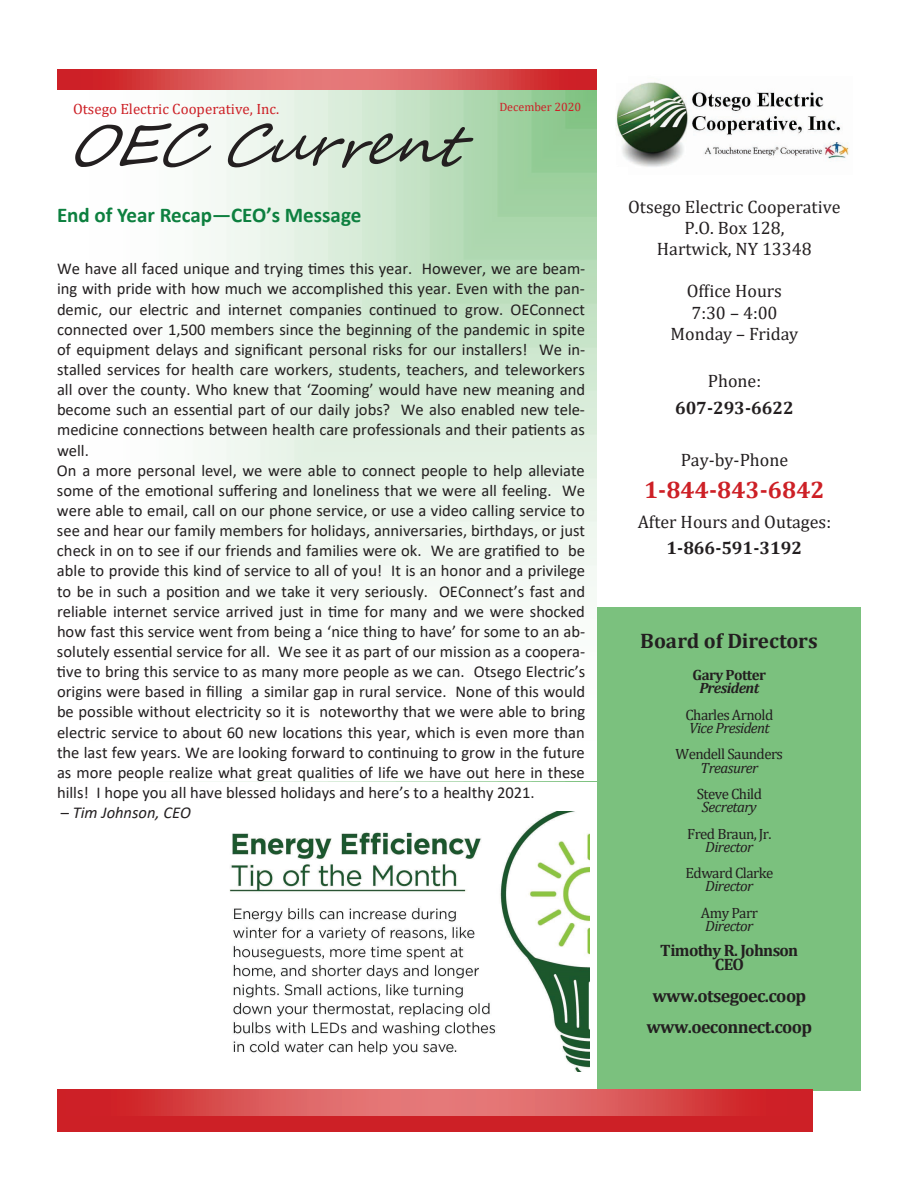
<style>
.page{position:relative;width:918px;height:1188px;background:#fff}
.page>*{position:absolute;margin:0;border:0;box-sizing:border-box;transform-origin:0 0}
.t1{font:italic 56.85px "Segoe Script";color:#231f20}
.t2{font:700 24px "Cambria";color:#cd2026}
.t3{font:700 21px "Calibri";color:#0d803f}
.t4{font:700 21px "Cambria";color:#231f20}
.t5{font:18px/21.1px "Cambria";color:#231f20;text-align:center}
.t6{font:700 18px/31.7px "Cambria";letter-spacing:-.03em;color:#231f20;text-align:center}
.t7{font:700 18px "Cambria";color:#231f20}
.t8{font:16.65px "Calibri";color:#231f20}
.t9{font:16.5px/20.1px "Calibri";color:#231f20;text-align:justify}
.t10{font:700 16.5px/14.4px "Cambria";letter-spacing:-.04em;color:#231f20;text-align:center}
.t11{font:italic 16.5px "Calibri";color:#231f20}
.t12{font:15px "Cambria";letter-spacing:-.035em;color:#231f20}
.t13{font:italic 15px "Cambria";letter-spacing:-.035em;color:#231f20}
.t14{font:15px "Cambria";color:#cd2026}
.t15{font:700 15px "Cambria";letter-spacing:-.04em;color:#231f20}
.t16{font:italic 700 15px "Cambria";letter-spacing:-.04em;color:#231f20}
.t17{font:12px "Cambria";color:#cd2026}
.s1{font-style:normal}
</style>
<div class="page">
<div style="left:597px;top:607px;width:264px;height:484px;background:#7bc17e"></div>
<svg style="left:57px;top:89px;width:540px;height:497px"></svg>
<div style="left:57px;top:1099px;width:756px;height:32px;background:#cd2026"></div>
<svg style="left:57px;top:1089px;width:756px;height:26px"></svg>
<svg style="left:57px;top:69px;width:540px;height:20px;background:#d95052"></svg>
<img style="left:229px;top:812px;width:360px;height:260px">
<img style="left:617px;top:82px;width:232px;height:85px">
<p class="t14" style="left:73px;top:100px;width:208px">Otsego Electric Cooperative, Inc.</p>
<h1 class="t1" style="left:69px;top:99px;width:425px">OECCurrent</h1>
<p class="t17" style="left:499px;top:100px;width:83px">December 2020</p>
<p class="t3" style="left:57px;top:201px;width:306px">End of Year Recap—CEO’s Message</p>
<p class="t9" style="left:57px;top:258px;width:530px">We have all faced unique and trying times this year. However, we are beam&shy;ing with pride with how much we accomplished this year. Even with the pan&shy;demic, our electric and internet companies continued to grow. OEConnect connected over 1,500 members since the beginning of the pandemic in spite</p>
<p class="t8" style="left:57px;top:338px;width:530px">of equipment delays and significant personal risks for our installers! We in-</p>
<p class="t9" style="left:57px;top:359px;width:530px;text-align:left">stalled services for health care workers, students, teachers, and teleworkers all over the county. Who knew that ‘Zooming’ would have new meaning and become such an essential part of our daily jobs? We also enabled new tele&shy;medicine connections between health care professionals and their patients as well.<br>On a more personal level, we were able to connect people to help alleviate some of the emotional suffering and loneliness that we were all feeling. We were able to email, call on our phone service, or use a video calling service to see and hear our family members for holidays, anniversaries, birthdays, or just check in on to see if our friends and families were ok. We are gratified to be able to provide this kind of service to all of you! It is an honor and a privilege to be in such a position and we take it very seriously. OEConnect’s fast and</p>
<p class="t8" style="left:57px;top:600px;width:529px">reliable internet service arrived just in time for many and we were shocked</p>
<p class="t9" style="left:57px;top:621px;width:530px">how fast this service went from being a ‘nice thing to have’ for some to an ab&shy;solutely essential service for all. We see it as part of our mission as a coopera&shy;tive to bring this service to as many more people as we can. Otsego Electric’s origins were based in filling a similar gap in rural service. None of this would be possible without electricity so it is noteworthy that we were able to bring electric service to about 60 new locations this year, which is even more than the last few years. We are looking forward to continuing to grow in the future as more people realize what great qualities of life we have out here in these hills! I hope you all have blessed holidays and here’s to a healthy 2021.</p>
<p class="t11" style="left:61px;top:801px;width:132px"><span class="s1">–</span> Tim Johnson, CEO</p>
<p class="t5" style="left:628px;top:196px;width:214px">Otsego Electric Cooperative<br>P.O. Box 128,<br>Hartwick, NY 13348</p>
<p class="t5" style="left:670px;top:281px;width:129px">Office Hours<br>7:30 – 4:00<br>Monday – Friday</p>
<p class="t5" style="left:708px;top:370px;width:55px">Phone:</p>
<p class="t7" style="left:675px;top:395px;width:120px">607-293-6622</p>
<p class="t5" style="left:681px;top:450px;width:109px">Pay-by-Phone</p>
<h2 class="t2" style="left:644px;top:473px;width:182px">1-844-843-6842</h2>
<p class="t5" style="left:638px;top:511px;width:195px">After Hours and Outages:</p>
<p class="t7" style="left:667px;top:536px;width:137px">1-866-591-3192</p>
<p class="t4" style="left:640px;top:626px;width:179px">Board of Directors</p>
<p class="t15" style="left:693px;top:665px;width:75px">Gary Potter</p>
<p class="t16" style="left:699px;top:678px;width:61px">President</p>
<p class="t12" style="left:685px;top:706px;width:90px">Charles Arnold</p>
<p class="t13" style="left:689px;top:717px;width:82px">Vice President</p>
<p class="t12" style="left:676px;top:745px;width:109px">Wendell Saunders</p>
<p class="t13" style="left:701px;top:757px;width:59px">Treasurer</p>
<p class="t12" style="left:697px;top:785px;width:67px">Steve Child</p>
<p class="t13" style="left:702px;top:797px;width:56px">Secretary</p>
<p class="t12" style="left:687px;top:825px;width:86px">Fred Braun, Jr.</p>
<p class="t13" style="left:705px;top:836px;width:50px">Director</p>
<p class="t12" style="left:686px;top:864px;width:89px">Edward Clarke</p>
<p class="t13" style="left:705px;top:876px;width:50px">Director</p>
<p class="t12" style="left:701px;top:904px;width:58px">Amy Parr</p>
<p class="t13" style="left:705px;top:915px;width:50px">Director</p>
<p class="t10" style="left:660px;top:942px;width:140px">Timothy R. Johnson<br>CEO</p>
<p class="t6" style="left:646px;top:979px;width:167px">www.otsegoec.coop www.oeconnect.coop</p>
</div>
